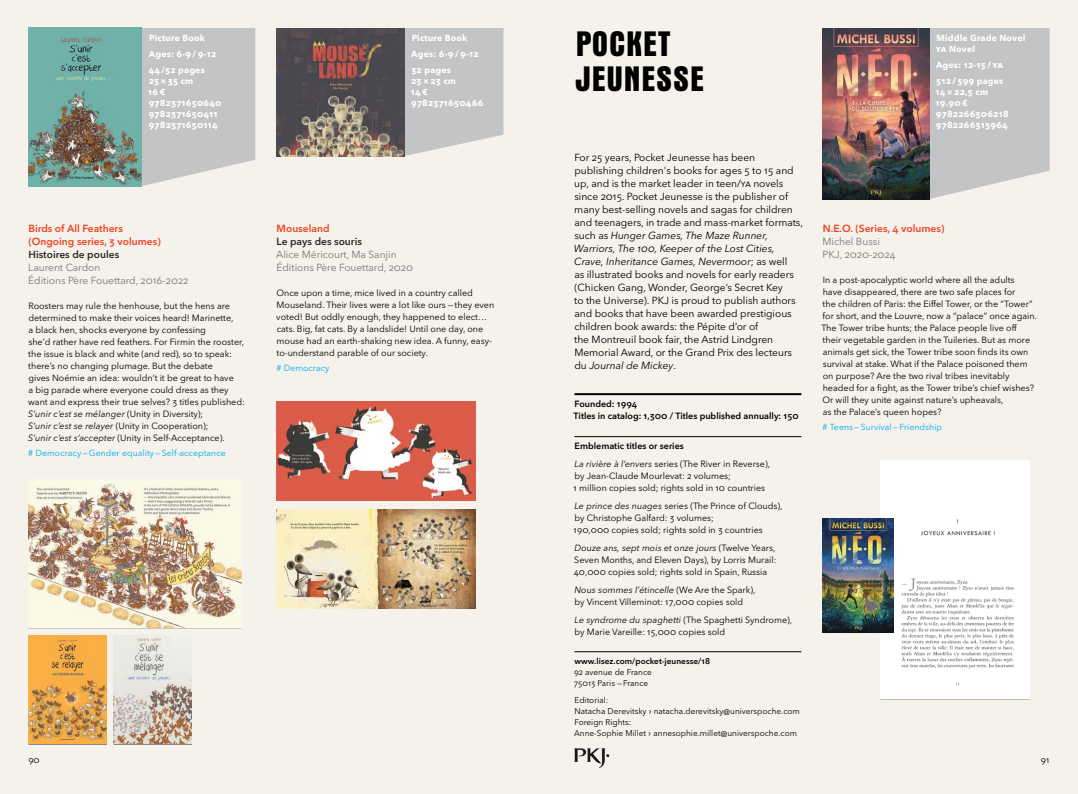
<style>
.page{position:relative;width:1078px;height:794px;background:#fff}
.page>*{position:absolute;margin:0;border:0;box-sizing:border-box;transform-origin:0 0}
.t1{font:700 condensed 36px/35px "Aurora BT";color:#000}
.t2{font:10.2px/13px "Avenir Next LT Pro";letter-spacing:-.005em;color:#000}
.t3{font:10.2px/13px "Avenir Next LT Pro";letter-spacing:-.005em;color:#77787b}
.t4{font:600 10.2px/13px "Avenir Next LT Pro";color:#ef4123}
.t5{font:600 10.2px "Avenir Next LT Pro";color:#292829}
.t6{font:9px/12px "Avenir Next LT Pro";color:#000}
.t7{font:600 9px/12px "Avenir Next LT Pro";color:#000}
.t8{font:700 8.8px/11px "Avenir Next LT Pro";letter-spacing:.02em;color:#fff}
.t9{font:8.8px "Avenir Next LT Pro";letter-spacing:.005em;color:#00aeef}
.t10{font:8.2px/11px "Avenir Next LT Pro";color:#000}
.t11{font:600 8.2px "Avenir Next LT Pro";letter-spacing:.005em;color:#000}
.s1{font-style:italic}
.s2{font-weight:600}
.s3{font-size:9.2px}
.s4{font-size:9px}
</style>
<div class="page">
<div style="left:0;top:0;width:1077px;height:794px;background:#f4f2ea"></div>
<svg style="left:928px;top:28px;width:121px;height:171px;background:#c4c5c6"></svg>
<img style="left:822px;top:28px;width:106px;height:171px">
<svg style="left:404px;top:28px;width:99px;height:128px;background:#c2c3c5"></svg>
<img style="left:276px;top:28px;width:128px;height:128px">
<svg style="left:142px;top:28px;width:113px;height:158px;background:#c6c7c8"></svg>
<img style="left:28px;top:28px;width:114px;height:158px">
<hr style="left:574px;top:393px;width:227px;height:2px;background:#000">
<hr style="left:574px;top:436px;width:227px;height:1px;background:#000">
<hr style="left:574px;top:651px;width:227px;height:1px;background:#000">
<img style="left:574px;top:748px;width:36px;height:20px">
<img style="left:880px;top:460px;width:149px;height:238px">
<img style="left:28px;top:483px;width:213px;height:145px">
<img style="left:276px;top:401px;width:199px;height:99px">
<img style="left:276px;top:509px;width:199px;height:99px">
<img style="left:28px;top:635px;width:78px;height:109px">
<img style="left:113px;top:635px;width:78px;height:109px">
<img style="left:822px;top:518px;width:71px;height:114px">
<p class="t8" style="left:148px;top:30px;width:69px;line-height:16px">Picture Book<br>Ages: 6-9 / 9-12<br>44 /52 pages</p>
<p class="t8" style="left:148px;top:75px;width:75px">25×35 cm<br>16€<br>9782371650640<br>9782371650411<br>9782371650114</p>
<p class="t8" style="left:411px;top:30px;width:69px;line-height:16px">Picture Book<br>Ages: 6-9 / 9-12<br>32 pages</p>
<p class="t8" style="left:410px;top:75px;width:74px">23×23 cm<br>14€<br>9782371650466</p>
<p class="t4" style="left:28px;top:222px;width:134px">Birds of All Feathers (Ongoing series, 3 volumes)</p>
<p class="t5" style="left:28px;top:248px;width:92px">Histoires de poules</p>
<p class="t3" style="left:28px;top:261px;width:162px">Laurent Cardon<br>Éditions Père Fouettard, 2016-2022</p>
<p class="t6" style="left:28px;top:300px;width:218px">Roosters may rule the henhouse, but the hens are determined to make their voices heard! Marinette,<br>a black hen, shocks everyone by confessing<br>she’d rather have red feathers. For Firmin the rooster, the issue is black and white (and red), so to speak: there’s no changing plumage. But the debate<br>gives Noémie an idea: wouldn’t it be great to have<br>a big parade where everyone could dress as they want and express their true selves? 3 titles published:<br><span class="s1">S’unir c’est se mélanger</span> (U nity in Diversity);<br><span class="s1">S’unir c’est se relayer</span> (U nity in Cooperation);<br><span class="s1">S’unir c’est s’accepter</span> (U nity in Self-Acceptance).</p>
<p class="t9" style="left:28px;top:448px;width:199px"># Democracy—Gender equality— Self-acceptance</p>
<p class="t4" style="left:276px;top:222px;width:54px">Mouseland</p>
<p class="t5" style="left:276px;top:235px;width:87px">Le pays des souris</p>
<p class="t3" style="left:276px;top:248px;width:138px">Alice Méricourt, Ma Sanjin<br>Éditions Père Fouettard, 2020</p>
<p class="t6" style="left:276px;top:287px;width:219px">Once upon a time, mice lived in a country called Mouseland. Their lives were a lot like ours —they even voted! But oddly enough, they happened to elect… cats. Big, fat cats. By a landslide! U ntil one day, one mouse had an earth-shaking new idea. A funny, easy&shy;to-understand parable of our society.</p>
<p class="t9" style="left:276px;top:363px;width:55px"># Democracy</p>
<h1 class="t1" style="left:575px;top:26px;width:33px">POCKET<br>JEUNESSE</h1>
<p class="t2" style="left:573px;top:151px;width:230px">For 25 years, Pocket Jeunesse has been publishing children's books for ages 5 to 15 and up, and is the market leader in teen/YA novels since 2015. Pocket Jeunesse is the publisher of many best-selling novels and sagas for children and teenagers, in trade and mass-market formats, such as <span class="s1">Hunger Games, The Maze Runner, Warriors, The 100, Keeper of the Lost Cities, Crave, Inheritance Games, Nevermoor</span>; as well<br>as illustrated books and novels for early readers (Chicken Gang, Wonder, George’s Secret Key<br>to the U niverse). PKJ is proud to publish authors and books that have been awarded prestigious children book awards: the Pépite d’or of<br>the Montreuil book fair, the Astrid Lindgren Memorial Award, or the Grand Prix des lecteurs du <span class="s1">Journal de Mickey</span>.</p>
<p class="t7" style="left:573px;top:398px;width:227px">Founded: 1994<br>Titles in catalog: 1,300 / Titles published annually: 150</p>
<p class="t6" style="left:574px;top:437px;width:197px;line-height:18px"><span class="s2">Emblematic titles or series<br></span><span class="s1">La rivière à l’envers</span> series (The River in Reverse),</p>
<p class="t6" style="left:573px;top:470px;width:193px">by Jean-Claude Mourlevat: 2 volumes;<br>1 million copies sold; rights sold in 10 countries</p>
<p class="t6" style="left:573px;top:500px;width:210px"><span class="s1">Le prince des nuages</span> series (The Prince of Clouds), by Christophe Galfard: 3 volumes;<br>190,000 copies sold; rights sold in 3 countries</p>
<p class="t6" style="left:573px;top:542px;width:204px;text-align:justify"><span class="s1">Douze ans, sept mois et onze jours</span> (Twelve Years, Seven Months, and Eleven Days), by Lorris Murail:<br>40,000 copies sold; rights sold in Spain, Russia</p>
<p class="t6" style="left:574px;top:584px;width:182px"><span class="s1">Nous sommes l’étincelle</span> (We Are the Spark), by Vincent Villeminot: 17,000 copies sold</p>
<p class="t6" style="left:574px;top:614px;width:219px"><span class="s1">Le syndrome du spaghetti</span> (The Spaghetti Syndrome), by Marie Vareille: 15,000 copies sold</p>
<p class="t11" style="left:574px;top:656px;width:137px">www.lisez.com/pocket-jeunesse/18</p>
<p class="t10" style="left:573px;top:667px;width:80px">92 avenue de France<br>75013 Paris —France</p>
<p class="t10" style="left:574px;top:695px;width:227px">Editorial:<br>N atacha Derevitsky <span class="s3">›</span> natacha.derevitsky<sub>@</sub>universpoche.com Foreign Rights:<br>Anne-Sophie Millet <span class="s3">›</span> annesophie.millet<sub>@</sub>universpoche.com</p>
<p class="t8" style="left:935px;top:32px;width:91px">Middle Grade Novel<br><span class="s4">YA</span> Novel</p>
<p class="t8" style="left:935px;top:57px;width:69px;line-height:16px">Ages: 12-15 / <span class="s4">YA<br></span>512 / 599 pages</p>
<p class="t8" style="left:935px;top:86px;width:75px">14×22,5 cm<br>19.90 €<br>9782266306218<br>9782266313964</p>
<p class="t4" style="left:822px;top:222px;width:123px">N.E.O. (Series, 4 volumes)</p>
<p class="t3" style="left:822px;top:235px;width:74px">Michel Bussi<br>PKJ, 2020-2024</p>
<p class="t6" style="left:821px;top:274px;width:217px">In a post-apocalyptic world where all the adults<br>have disappeared, there are two safe places for<br>the children of Paris: the Eiffel Tower, or the “Tower” for short, and the Louvre, now a “palace” once again.<br>The Tower tribe hunts; the Palace people live off their vegetable garden in the Tuileries. But as more animals get sick, the Tower tribe soon finds its own survival at stake. What if the Palace poisoned them on purpose? Are the two rival tribes inevitably headed for a fight, as the Tower tribe’s chief wishes?<br>Or will they unite against nature’s upheavals,<br>as the Palace’s queen hopes?</p>
<p class="t9" style="left:822px;top:422px;width:121px"># Teens— Survival—Friendship</p>
<p class="t6" style="left:28px;top:754px;width:13px">90</p>
<p class="t6" style="left:1040px;top:754px;width:10px">91</p>
</div>
